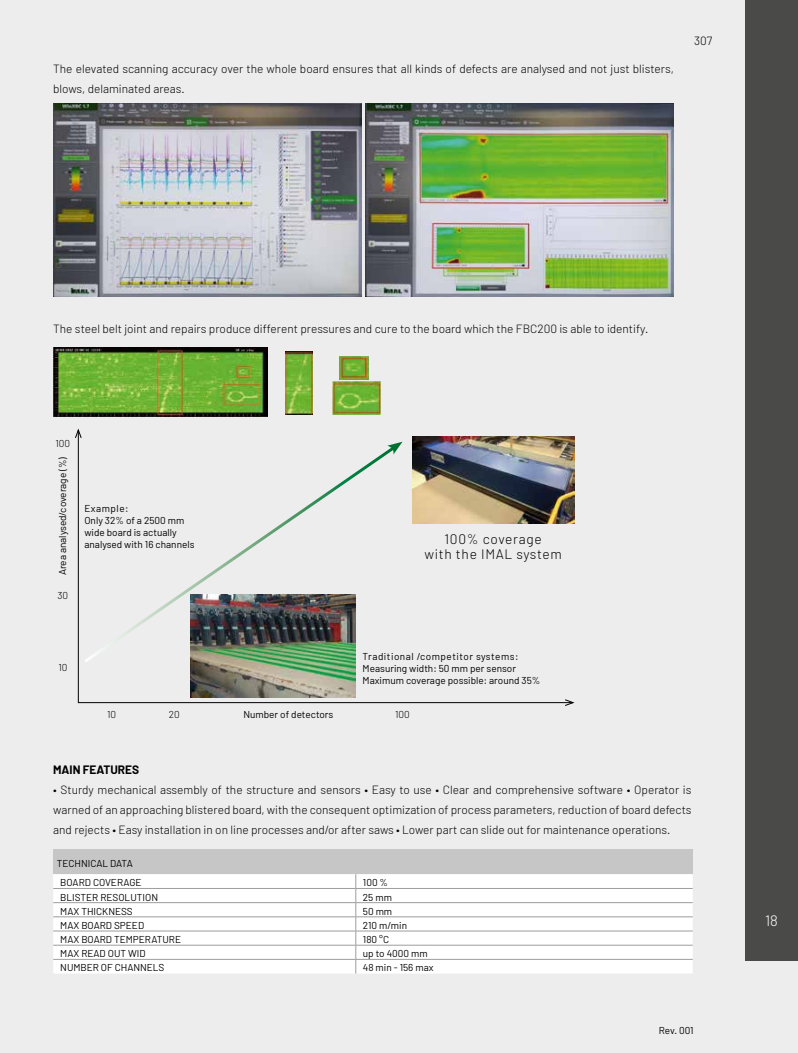
<style>
.page{position:relative;width:798px;height:1053px;background:#fff}
.page>*{position:absolute;margin:0;border:0;box-sizing:border-box;transform-origin:0 0}
.t1{font:300 15px "Barlow";color:#fff}
.t2{font:300 13.75px/15px "Barlow";letter-spacing:.05em;color:#000;text-align:center}
.t3{font:300 11.88px/20px "Barlow";color:#000}
.t4{font:700 11.88px "Barlow";color:#000}
.t5{font:10px/12px "Barlow";color:#000}
.t6{font:300 10px "Barlow";color:#000}
</style>
<div class="page">
<div style="left:0;top:0;width:797px;height:1052px;background:#ededed"></div>
<div style="left:53px;top:849px;width:639px;height:25px;background:#c6c6c6"></div>
<div style="left:53px;top:874px;width:639px;height:99px;background:#fff"></div>
<hr style="left:53px;top:944px;width:302px;height:1px;background:#9d9d9c">
<hr style="left:355px;top:944px;width:337px;height:1px;background:#9d9d9c">
<hr style="left:53px;top:958px;width:302px;height:1px;background:#9d9d9c">
<hr style="left:355px;top:958px;width:337px;height:1px;background:#9d9d9c">
<svg style="left:355px;top:874px;width:1px;height:99px"></svg>
<hr style="left:53px;top:916px;width:302px;height:1px;background:#9d9d9c">
<hr style="left:53px;top:930px;width:302px;height:1px;background:#9d9d9c">
<hr style="left:355px;top:916px;width:337px;height:1px;background:#9d9d9c">
<hr style="left:355px;top:930px;width:337px;height:1px;background:#9d9d9c">
<hr style="left:53px;top:888px;width:302px;height:1px;background:#9d9d9c">
<hr style="left:355px;top:888px;width:337px;height:1px;background:#9d9d9c">
<hr style="left:53px;top:902px;width:302px;height:1px;background:#9d9d9c">
<hr style="left:355px;top:902px;width:337px;height:1px;background:#9d9d9c">
<img style="left:53px;top:104px;width:308px;height:192px">
<hr style="left:78px;top:430px;width:1px;height:272px;background:#000">
<svg style="left:75px;top:428px;width:7px;height:11px"></svg>
<hr style="left:78px;top:702px;width:495px;height:1px;background:#000">
<svg style="left:564px;top:699px;width:11px;height:7px"></svg>
<svg style="left:85px;top:450px;width:309px;height:215px"></svg>
<svg style="left:387px;top:442px;width:15px;height:12px"></svg>
<img style="left:412px;top:436px;width:162px;height:87px">
<img style="left:191px;top:594px;width:164px;height:103px">
<img style="left:365px;top:104px;width:308px;height:192px">
<img style="left:53px;top:347px;width:215px;height:69px">
<img style="left:339px;top:356px;width:29px;height:24px">
<img style="left:285px;top:351px;width:28px;height:63px">
<img style="left:332px;top:382px;width:48px;height:32px">
<div style="left:744px;top:0;width:53px;height:960px;background:#4a4a49"></div>
<p class="t3" style="left:53px;top:59px;width:622px">The elevated scanning accuracy over the whole board ensures that all kinds of defects are analysed and not just blisters, blows, delaminated areas.</p>
<p class="t3" style="left:694px;top:30px;width:20px">307</p>
<p class="t3" style="left:53px;top:319px;width:596px">The steel belt joint and repairs produce different pressures and cure to the board which the FBC200 is able to identify.</p>
<p class="t6" style="left:55px;top:437px;width:16px">100</p>
<p class="t5" style="left:56px;top:575px;width:120px;rotate:-90deg">Area analysed/coverage (%)</p>
<p class="t6" style="left:57px;top:589px;width:12px">30</p>
<p class="t5" style="left:84px;top:502px;width:112px">Example:<br>Only 32% of a 2500 mm wide board is actually analysed with 16 channels</p>
<p class="t6" style="left:58px;top:661px;width:11px">10</p>
<p class="t6" style="left:107px;top:708px;width:11px">10</p>
<p class="t5" style="left:243px;top:708px;width:91px">Number of detectors</p>
<p class="t6" style="left:169px;top:708px;width:12px">20</p>
<p class="t2" style="left:424px;top:531px;width:139px">100% coverage<br>with the IMAL system</p>
<p class="t5" style="left:362px;top:650px;width:179px">Traditional /competitor systems:<br>Measuring width: 50 mm per sensor<br>Maximum coverage possible: around 35%</p>
<p class="t6" style="left:395px;top:708px;width:16px">100</p>
<p class="t4" style="left:53px;top:762px;width:87px">MAIN FEATURES</p>
<p class="t3" style="left:53px;top:779px;width:639px;text-align:justify">• Sturdy mechanical assembly of the structure and sensors • Easy to use • Clear and comprehensive software • Operator is warned of an approaching blistered board, with the consequent optimization of process parameters, reduction of board defects and rejects • Easy installation in on line processes and/or after saws • Lower part can slide out for maintenance operations.</p>
<p class="t5" style="left:60px;top:853px;width:83px;line-height:19.5px;text-indent:-4px">TECHNICAL DATA<br>BOARD COVERAGE</p>
<p class="t5" style="left:363px;top:876px;width:27px">100 %</p>
<p class="t5" style="left:60px;top:890px;width:99px">BLISTER RESOLUTION</p>
<p class="t5" style="left:363px;top:890px;width:31px">25 mm</p>
<p class="t5" style="left:60px;top:904px;width:74px">MAX THICKNESS</p>
<p class="t5" style="left:363px;top:904px;width:31px">50 mm</p>
<p class="t5" style="left:60px;top:919px;width:85px">MAX BOARD SPEED</p>
<p class="t5" style="left:363px;top:919px;width:46px">210 m/min</p>
<p class="t5" style="left:60px;top:933px;width:122px">MAX BOARD TEMPERATURE</p>
<p class="t5" style="left:363px;top:933px;width:28px">180 °C</p>
<p class="t5" style="left:60px;top:947px;width:87px">MAX READ OUT WID</p>
<p class="t5" style="left:363px;top:947px;width:66px">up to 4000 mm</p>
<p class="t5" style="left:60px;top:961px;width:106px">NUMBER OF CHANNELS</p>
<p class="t5" style="left:363px;top:961px;width:72px">48 min - 156 max</p>
<p class="t5" style="left:658px;top:1023px;width:36px">Rev. 001</p>
<p class="t1" style="left:764px;top:911px;width:14px">18</p>
</div>
